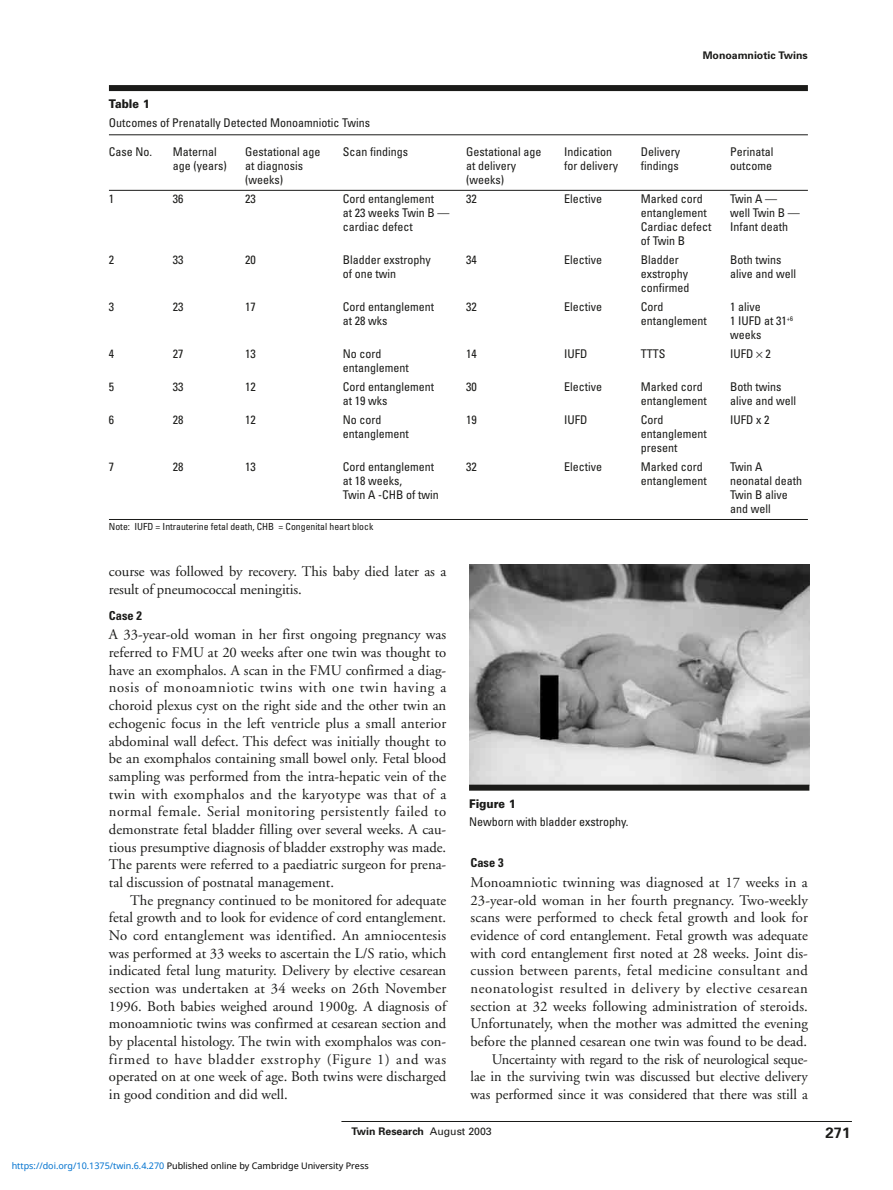
<style>
.page{position:relative;width:893px;height:1190px;background:#fff}
.page>*{position:absolute;margin:0;border:0;box-sizing:border-box;transform-origin:0 0}
.t1{font:700 15px "Univers";color:#1b1b19}
.t2{font:14.7px/17.7px "Adobe Garamond";color:#1b1b19;text-align:justify}
.t3{font:700 condensed 12.3px "Univers";color:#1b1b19}
.t4{font:condensed 12px/14.2px "Univers";color:#1b1b19}
.t5{font:900 12px "Univers";color:#1b1b19;scale:.9 1}
.t6{font:700 10.5px "Univers";color:#1b1b19}
.t7{font:condensed 9.75px "Univers";color:#1b1b19}
.t8{font:9px "Noto Sans";color:#000}
.s1{font-weight:400}
.s2{color:#0172cf}
</style>
<div class="page">
<hr style="left:341px;top:1121px;width:510px;height:1px;background:#1b1b19">
<div style="left:109px;top:85px;width:698px;height:6px;background:#1b1b19"></div>
<hr style="left:109px;top:134px;width:698px;height:1px;background:#1b1b19">
<hr style="left:109px;top:190px;width:698px;height:1px;background:#1b1b19">
<hr style="left:109px;top:519px;width:698px;height:1px;background:#1b1b19">
<img style="left:469px;top:564px;width:340px;height:220px">
<div style="left:469px;top:784px;width:340px;height:6px;background:#1b1b19"></div>
<p class="t6" style="left:702px;top:51px;width:107px">Monoamniotic Twins</p>
<p class="t5" style="left:109px;top:99px;width:47px">Table 1</p>
<p class="t4" style="left:109px;top:117px;width:263px">Outcomes of Prenatally Detected Monoamniotic Twins</p>
<p class="t4" style="left:109px;top:145px;width:45px">Case No.</p>
<p class="t4" style="left:173px;top:145px;width:45px">Maternal</p>
<p class="t4" style="left:245px;top:145px;width:77px">Gestational age</p>
<p class="t4" style="left:343px;top:145px;width:67px">Scan findings</p>
<p class="t4" style="left:466px;top:145px;width:77px">Gestational age</p>
<p class="t4" style="left:564px;top:145px;width:49px">Indication</p>
<p class="t4" style="left:640px;top:145px;width:41px">Delivery</p>
<p class="t4" style="left:730px;top:145px;width:45px">Perinatal</p>
<p class="t4" style="left:173px;top:160px;width:55px">age (years)</p>
<p class="t4" style="left:245px;top:160px;width:59px">at diagnosis</p>
<p class="t4" style="left:466px;top:160px;width:51px">at delivery</p>
<p class="t4" style="left:564px;top:160px;width:55px">for delivery</p>
<p class="t4" style="left:640px;top:160px;width:39px">findings</p>
<p class="t4" style="left:730px;top:160px;width:43px">outcome</p>
<p class="t4" style="left:245px;top:174px;width:39px">(weeks)</p>
<p class="t4" style="left:466px;top:174px;width:39px">(weeks)</p>
<p class="t4" style="left:109px;top:192px;width:7px">1</p>
<p class="t4" style="left:173px;top:192px;width:12px">36</p>
<p class="t4" style="left:245px;top:192px;width:12px">23</p>
<p class="t4" style="left:343px;top:192px;width:93px">Cord entanglement</p>
<p class="t4" style="left:466px;top:192px;width:12px">32</p>
<p class="t4" style="left:564px;top:192px;width:39px">Elective</p>
<p class="t4" style="left:640px;top:192px;width:63px">Marked cord</p>
<p class="t4" style="left:730px;top:192px;width:49px">Twin A —</p>
<p class="t4" style="left:343px;top:207px;width:108px">at 23 weeks Twin B —</p>
<p class="t4" style="left:640px;top:207px;width:67px">entanglement</p>
<p class="t4" style="left:730px;top:207px;width:71px">well Twin B —</p>
<p class="t4" style="left:343px;top:221px;width:71px">cardiac defect</p>
<p class="t4" style="left:640px;top:221px;width:72px">Cardiac defect</p>
<p class="t4" style="left:730px;top:221px;width:59px">Infant death</p>
<p class="t4" style="left:640px;top:235px;width:46px">of Twin B</p>
<p class="t4" style="left:109px;top:254px;width:7px">2</p>
<p class="t4" style="left:173px;top:254px;width:12px">33</p>
<p class="t4" style="left:245px;top:254px;width:12px">20</p>
<p class="t4" style="left:343px;top:254px;width:89px">Bladder exstrophy</p>
<p class="t4" style="left:466px;top:254px;width:12px">34</p>
<p class="t4" style="left:564px;top:254px;width:39px">Elective</p>
<p class="t4" style="left:640px;top:254px;width:39px">Bladder</p>
<p class="t4" style="left:730px;top:254px;width:53px">Both twins</p>
<p class="t4" style="left:343px;top:268px;width:55px">of one twin</p>
<p class="t4" style="left:640px;top:268px;width:49px">exstrophy</p>
<p class="t4" style="left:730px;top:268px;width:67px">alive and well</p>
<p class="t4" style="left:640px;top:282px;width:50px">confirmed</p>
<p class="t4" style="left:109px;top:301px;width:7px">3</p>
<p class="t4" style="left:173px;top:301px;width:12px">23</p>
<p class="t4" style="left:245px;top:301px;width:12px">17</p>
<p class="t4" style="left:343px;top:301px;width:93px">Cord entanglement</p>
<p class="t4" style="left:466px;top:301px;width:12px">32</p>
<p class="t4" style="left:564px;top:301px;width:39px">Elective</p>
<p class="t4" style="left:640px;top:301px;width:24px">Cord</p>
<p class="t4" style="left:730px;top:301px;width:32px">1 alive</p>
<p class="t4" style="left:343px;top:315px;width:46px">at 28 wks</p>
<p class="t4" style="left:640px;top:315px;width:67px">entanglement</p>
<p class="t4" style="left:730px;top:315px;width:64px">1 IUFD at 31<sup>+6 </sup>weeks</p>
<p class="t4" style="left:109px;top:348px;width:7px">4</p>
<p class="t4" style="left:173px;top:348px;width:12px">27</p>
<p class="t4" style="left:245px;top:348px;width:12px">13</p>
<p class="t4" style="left:343px;top:348px;width:40px">No cord</p>
<p class="t4" style="left:466px;top:348px;width:12px">14</p>
<p class="t4" style="left:564px;top:348px;width:25px">IUFD</p>
<p class="t4" style="left:640px;top:348px;width:26px">TTTS</p>
<p class="t4" style="left:730px;top:348px;width:42px">IUFD 2</p>
<p class="t4" style="left:343px;top:362px;width:68px">entanglement</p>
<p class="t4" style="left:109px;top:380px;width:7px">5</p>
<p class="t4" style="left:173px;top:380px;width:12px">33</p>
<p class="t4" style="left:245px;top:380px;width:12px">12</p>
<p class="t4" style="left:343px;top:380px;width:93px">Cord entanglement</p>
<p class="t4" style="left:466px;top:380px;width:12px">30</p>
<p class="t4" style="left:564px;top:380px;width:39px">Elective</p>
<p class="t4" style="left:640px;top:380px;width:63px">Marked cord</p>
<p class="t4" style="left:730px;top:380px;width:53px">Both twins</p>
<p class="t4" style="left:343px;top:395px;width:46px">at 19 wks</p>
<p class="t4" style="left:640px;top:395px;width:67px">entanglement</p>
<p class="t4" style="left:730px;top:395px;width:67px">alive and well</p>
<p class="t4" style="left:109px;top:413px;width:7px">6</p>
<p class="t4" style="left:173px;top:413px;width:12px">28</p>
<p class="t4" style="left:245px;top:413px;width:12px">12</p>
<p class="t4" style="left:343px;top:413px;width:40px">No cord</p>
<p class="t4" style="left:466px;top:413px;width:12px">19</p>
<p class="t4" style="left:564px;top:413px;width:25px">IUFD</p>
<p class="t4" style="left:640px;top:413px;width:24px">Cord</p>
<p class="t4" style="left:730px;top:413px;width:41px">IUFD x 2</p>
<p class="t4" style="left:343px;top:427px;width:68px">entanglement</p>
<p class="t4" style="left:640px;top:427px;width:68px">entanglement present</p>
<p class="t4" style="left:109px;top:460px;width:7px">7</p>
<p class="t4" style="left:173px;top:460px;width:12px">28</p>
<p class="t4" style="left:245px;top:460px;width:12px">13</p>
<p class="t4" style="left:343px;top:460px;width:93px">Cord entanglement</p>
<p class="t4" style="left:466px;top:460px;width:12px">32</p>
<p class="t4" style="left:564px;top:460px;width:39px">Elective</p>
<p class="t4" style="left:640px;top:460px;width:63px">Marked cord</p>
<p class="t4" style="left:730px;top:460px;width:34px">Twin A</p>
<p class="t4" style="left:343px;top:474px;width:61px">at 18 weeks,</p>
<p class="t4" style="left:640px;top:474px;width:68px">entanglement</p>
<p class="t4" style="left:730px;top:474px;width:73px">neonatal death</p>
<p class="t4" style="left:343px;top:489px;width:97px">Twin A -CHB of twin</p>
<p class="t4" style="left:730px;top:489px;width:59px">Twin B alive and well</p>
<p class="t7" style="left:109px;top:523px;width:266px">Note: IUFD = Intrauterine fetal death, CHB = Congenital heart block</p>
<p class="t2" style="left:109px;top:564px;width:339px">course was followed by recovery. This baby died later as a result of pneumococcal meningitis.</p>
<p class="t3" style="left:109px;top:611px;width:34px">Case 2</p>
<p class="t2" style="left:109px;top:627px;width:339px">A 33-year-old woman in her first ongoing pregnancy was referred to FMU at 20 weeks after one twin was thought to have an exomphalos. A scan in the FMU confirmed a diag&shy;nosis of monoamniotic twins with one twin having a choroid plexus cyst on the right side and the other twin an echogenic focus in the left ventricle plus a small anterior abdominal wall defect. This defect was initially thought to be an exomphalos containing small bowel only. Fetal blood sampling was performed from the intra-hepatic vein of the twin with exomphalos and the karyotype was that of a normal female. Serial monitoring persistently failed to demonstrate fetal bladder filling over several weeks. A cau&shy;tious presumptive diagnosis of bladder exstrophy was made.<br>The parents were referred to a paediatric surgeon for prena&shy;tal discussion of postnatal management.</p>
<p class="t2" style="left:109px;top:892px;width:339px;text-indent:21px">The pregnancy continued to be monitored for adequate fetal growth and to look for evidence of cord entanglement.<br>No cord entanglement was identified. An amniocentesis was performed at 33 weeks to ascertain the L/S ratio, which indicated fetal lung maturity. Delivery by elective cesarean section was undertaken at 34 weeks on 26th November 1996. Both babies weighed around 1900g. A diagnosis of monoamniotic twins was confirmed at cesarean section and by placental histology. The twin with exomphalos was con&shy;firmed to have bladder exstrophy (Figure 1) and was operated on at one week of age. Both twins were discharged in good condition and did well.</p>
<p class="t5" style="left:469px;top:799px;width:53px">Figure 1</p>
<p class="t4" style="left:469px;top:816px;width:161px">Newborn with bladder exstrophy.</p>
<p class="t3" style="left:470px;top:858px;width:34px">Case 3</p>
<p class="t2" style="left:470px;top:875px;width:339px;text-align:right">Monoamniotic twinning was diagnosed at 17 weeks in a 23-year-old woman in her fourth pregnancy. Two-weekly scans were performed to check fetal growth and look for evidence of cord entanglement. Fetal growth was adequate with cord entanglement first noted at 28 weeks. Joint dis&shy;cussion between parents, fetal medicine consultant and neonatologist resulted in delivery by elective cesarean section at 32 weeks following administration of steroids.<br>Unfortunately, when the mother was admitted the evening before the planned cesarean one twin was found to be dead.<br>Uncertainty with regard to the risk of neurological seque-<br>lae in the surviving twin was discussed but elective delivery was performed since it was considered that there was still a</p>
<p class="t6" style="left:351px;top:1127px;width:142px">Twin Research <span class="s1">August 2003</span></p>
<p class="t1" style="left:825px;top:1127px;width:27px">271</p>
<p class="t8" style="left:12px;top:1158px;width:358px"><span class="s2">https://doi.org/10.1375/twin.6.4.270</span> Published online by Cambridge University Press</p>
</div>
